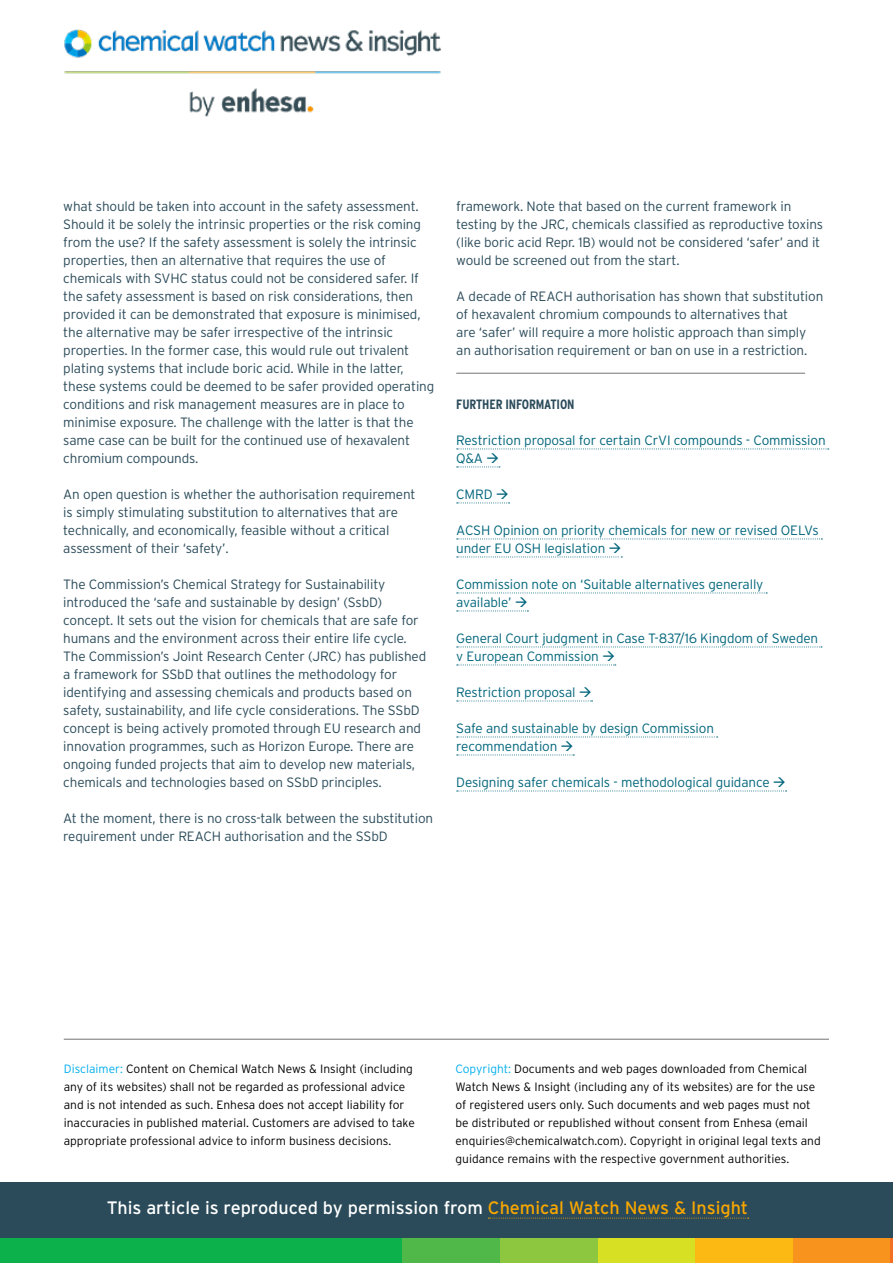
<style>
.page{position:relative;width:893px;height:1263px;background:#fff}
.page>*{position:absolute;margin:0;border:0;box-sizing:border-box;transform-origin:0 0}
.t1{font:18px "Interstate";color:#fff}
.t2{font:300 13.5px/18px "Interstate";letter-spacing:-.01em;color:#2b4b5a}
.t3{font:300 13.5px/18px "Interstate";letter-spacing:-.01em;color:#00657b}
.t4{font:700 13.5px "Interstate Condensed";letter-spacing:-.01em;color:#2b4b5a}
.t5{font:300 12px/18px "Interstate";color:#000}
.s1{color:#00aeef}
.s2{color:#f7a600}
</style>
<div class="page">
<img style="left:64px;top:29px;width:377px;height:88px">
<div style="left:0;top:1182px;width:893px;height:81px;background:#2b4b5a"></div>
<svg style="left:488px;top:1217px;width:261px;height:1px"></svg>
<svg style="left:457px;top:448px;width:372px;height:1px"></svg>
<svg style="left:457px;top:466px;width:43px;height:1px"></svg>
<svg style="left:457px;top:502px;width:53px;height:1px"></svg>
<svg style="left:457px;top:538px;width:365px;height:1px"></svg>
<svg style="left:457px;top:556px;width:165px;height:1px"></svg>
<svg style="left:457px;top:592px;width:310px;height:1px"></svg>
<svg style="left:457px;top:610px;width:71px;height:1px"></svg>
<svg style="left:457px;top:646px;width:365px;height:1px"></svg>
<svg style="left:457px;top:664px;width:159px;height:1px"></svg>
<svg style="left:457px;top:700px;width:135px;height:1px"></svg>
<svg style="left:457px;top:736px;width:261px;height:1px"></svg>
<svg style="left:457px;top:754px;width:117px;height:1px"></svg>
<svg style="left:457px;top:790px;width:330px;height:1px"></svg>
<hr style="left:456px;top:373px;width:349px;height:1px;background:#7b7c7f">
<hr style="left:64px;top:1039px;width:765px;height:1px;background:#7b7c7f">
<div style="left:0;top:1239px;width:402px;height:24px;background:#0db14b"></div>
<div style="left:793px;top:1239px;width:98px;height:24px;background:#f8931e"></div>
<div style="left:597px;top:1239px;width:98px;height:24px;background:#d7e023"></div>
<div style="left:402px;top:1239px;width:98px;height:24px;background:#50b848"></div>
<hr style="left:891px;top:1239px;width:2px;height:24px;background:#f36f21">
<div style="left:695px;top:1239px;width:98px;height:24px;background:#fdb913"></div>
<div style="left:500px;top:1239px;width:97px;height:24px;background:#8dc63f"></div>
<p class="t2" style="left:63px;top:198px;width:373px">what should be taken into account in the safety assessment.<br>Should it be solely the intrinsic properties or the risk coming from the use? If the safety assessment is solely the intrinsic properties, then an alternative that requires the use of chemicals with SVHC status could not be considered safer. If the safety assessment is based on risk considerations, then provided it can be demonstrated that exposure is minimised, the alternative may be safer irrespective of the intrinsic properties. In the former case, this would rule out trivalent plating systems that include boric acid. While in the latter, these systems could be deemed to be safer provided operating conditions and risk management measures are in place to minimise exposure. The challenge with the latter is that the same case can be built for the continued use of hexavalent chromium compounds.</p>
<p class="t2" style="left:63px;top:486px;width:354px">An open question is whether the authorisation requirement is simply stimulating substitution to alternatives that are technically, and economically, feasible without a critical assessment of their ‘safety’.</p>
<p class="t2" style="left:63px;top:576px;width:365px">The Commission’s Chemical Strategy for Sustainability introduced the ‘safe and sustainable by design’ (SsbD) concept. It sets out the vision for chemicals that are safe for humans and the environment across their entire life cycle.<br>The Commission’s Joint Research Center (JRC) has published a framework for SSbD that outlines the methodology for identifying and assessing chemicals and products based on safety, sustainability, and life cycle considerations. The SSbD concept is being actively promoted through EU research and innovation programmes, such as Horizon Europe. There are ongoing funded projects that aim to develop new materials, chemicals and technologies based on SSbD principles.</p>
<p class="t2" style="left:63px;top:809px;width:371px">At the moment, there is no cross-talk between the substitution requirement under REACH authorisation and the SSbD</p>
<p class="t2" style="left:456px;top:198px;width:369px">framework. Note that based on the current framework in testing by the JRC, chemicals classified as reproductive toxins (like boric acid Repr. 1B) would not be considered ‘safer’ and it would be screened out from the start.</p>
<p class="t2" style="left:456px;top:288px;width:369px">A decade of REACH authorisation has shown that substitution of hexavalent chromium compounds to alternatives that<br>are ‘safer’ will require a more holistic approach than simply an authorisation requirement or ban on use in a restriction.</p>
<p class="t4" style="left:456px;top:398px;width:120px">FURTHER INFORMATION</p>
<p class="t3" style="left:456px;top:432px;width:371px">Restriction proposal for certain CrVI compounds - Commission<br>Q&amp;A →</p>
<p class="t3" style="left:456px;top:486px;width:54px">CMRD →</p>
<p class="t3" style="left:456px;top:522px;width:364px">ACSH Opinion on priority chemicals for new or revised OELVs under EU OSH legislation →</p>
<p class="t3" style="left:456px;top:576px;width:309px">Commission note on ‘Suitable alternatives generally available’ →</p>
<p class="t3" style="left:456px;top:630px;width:363px">General Court judgment in Case T-837/16 Kingdom of Sweden v European Commission →</p>
<p class="t3" style="left:456px;top:684px;width:137px">Restriction proposal →</p>
<p class="t3" style="left:456px;top:720px;width:259px">Safe and sustainable by design Commission recommendation →</p>
<p class="t3" style="left:456px;top:774px;width:331px">Designing safer chemicals - methodological guidance →</p>
<p class="t5" style="left:64px;top:1061px;width:353px"><span class="s1">Disclaimer:</span> Content on Chemical Watch News &amp; Insight (including any of its websites) shall not be regarded as professional advice and is not intended as such. Enhesa does not accept liability for inaccuracies in published material. Customers are advised to take appropriate professional advice to inform business decisions.</p>
<p class="t5" style="left:455px;top:1061px;width:367px"><span class="s1">Copyright:</span> Documents and web pages downloaded from Chemical Watch News &amp; Insight (including any of its websites) are for the use of registered users only. Such documents and web pages must not be distributed or republished without consent from Enhesa (email enquiries@chemicalwatch.com). Copyright in original legal texts and guidance remains with the respective government authorities.</p>
<h1 class="t1" style="left:107px;top:1199px;width:643px">This article is reproduced by permission from <span class="s2">Chemical Watch News &amp; Insight</span></h1>
</div>
